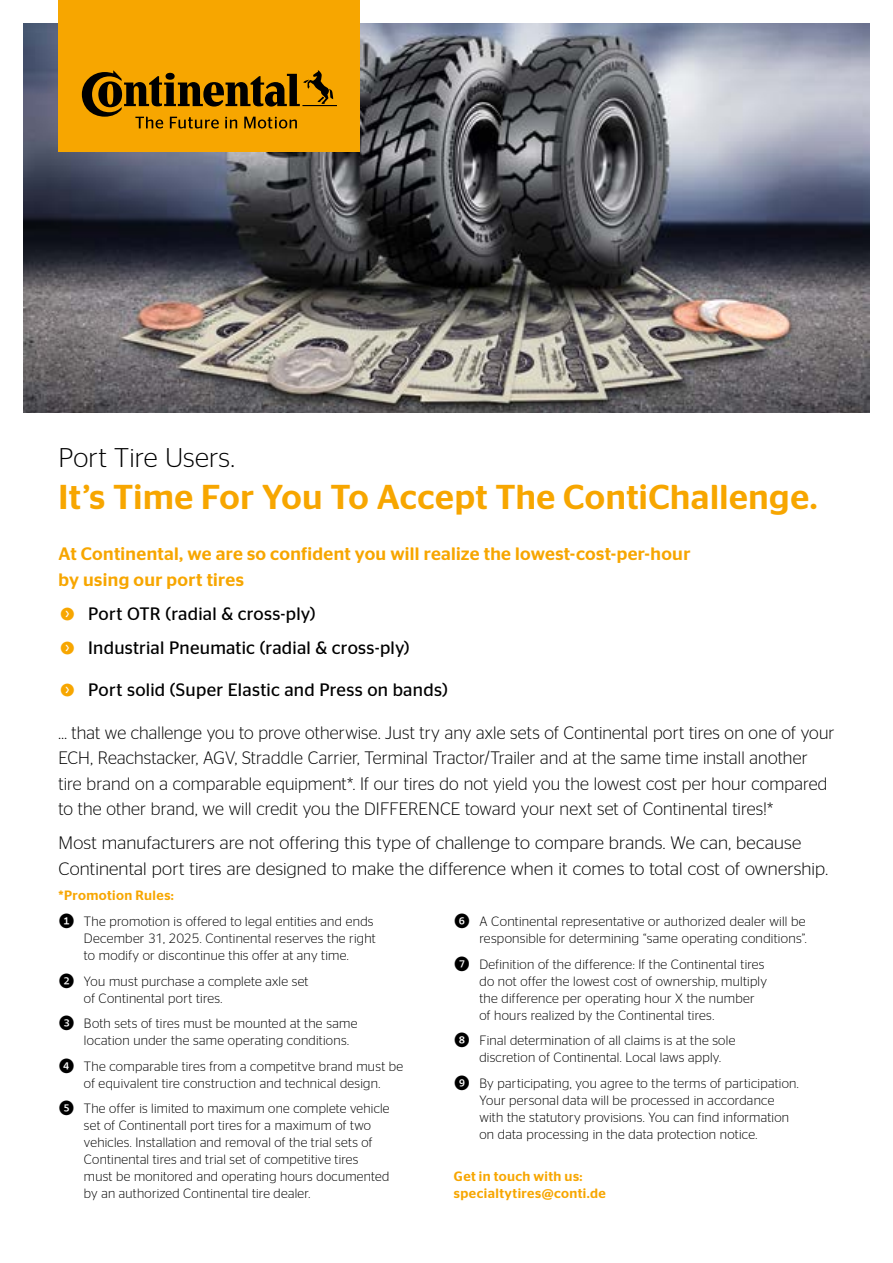
<style>
.page{position:relative;width:893px;height:1263px;background:#fff}
.page>*{position:absolute;margin:0;border:0;box-sizing:border-box;transform-origin:0 0}
.t1{font:500 34.5px "Continental Stag Sans";letter-spacing:.015em;color:#f7a600}
.t2{font:300 27px "Continental Stag Sans";letter-spacing:.01em;color:#000}
.t3{font:300 18px/25.5px "Continental Stag Sans";letter-spacing:.005em;color:#000;scale:.96 1}
.t4{font:300 18px/25.5px "Continental Stag Sans";letter-spacing:.005em;color:#000}
.t5{font:18px/34px "Continental Stag Sans";letter-spacing:.015em;color:#000}
.t6{font:500 18px/25.5px "Continental Stag Sans";letter-spacing:.02em;color:#f7a600}
.t7{font:300 13.5px/17px "Continental Stag Sans";letter-spacing:.02em;color:#000}
.t8{font:300 13.5px/17px "Continental Stag Sans";letter-spacing:.02em;color:#000;scale:.96 1}
.t9{font:500 13.5px/17px "Continental Stag Sans";letter-spacing:.03em;color:#f7a600}
</style>
<div class="page">
<img style="left:23px;top:23px;width:847px;height:389px">
<div style="left:58px;top:0;width:302px;height:152px;background:#f7a600"></div>
<svg style="left:82px;top:70px;width:255px;height:59px"></svg>
<h2 class="t2" style="left:58px;top:442px;width:178px">Port Tire Users.</h2>
<h1 class="t1" style="left:58px;top:477px;width:761px">It’s Time For You To Accept The ContiChallenge.</h1>
<h3 class="t6" style="left:58px;top:541px;width:633px">At Continental, we are so confident you will realize the lowest-cost-per-hour by using our port tires</h3>
<h3 class="t5" style="left:88px;top:596px;width:323px">Port OTR (radial &amp; cross-ply)<br>Industrial Pneumatic (radial &amp; cross-ply)</h3>
<h3 class="t5" style="left:88px;top:673px;width:361px">Port solid (Super Elastic and Press on bands)</h3>
<p class="t3" style="left:58px;top:720px;width:810px">... that we challenge you to prove otherwise. Just try any axle sets of Continental port tires on one of your ECH, Reachstacker, AGV, Straddle Carrier, Terminal Tractor/Trailer and at the same time install another tire brand on a comparable equipment*. If our tires do not yield you the lowest cost per hour compared to the other brand, we will credit you the DIFFERENCE toward your next set of Continental tires!*</p>
<h3 class="t4" style="left:58px;top:830px;width:771px">Most manufacturers are not offering this type of challenge to compare brands. We can, because<br>Continental port tires are designed to make the difference when it comes to total cost of ownership.</h3>
<p class="t9" style="left:58px;top:887px;width:117px">*Promotion Rules:</p>
<p class="t7" style="left:84px;top:913px;width:293px">The promotion is offered to legal entities and ends<br>December 31, 2025. Continental reserves the right to modify or discontinue this offer at any time.</p>
<p class="t7" style="left:84px;top:972px;width:226px">You must purchase a complete axle set of Continental port tires.</p>
<p class="t7" style="left:84px;top:1015px;width:275px;text-indent:-26px">✓ Both sets of tires must be mounted at the same location under the same operating conditions.</p>
<p class="t7" style="left:58px;top:1057px;width:346px;text-align:center">✔ The comparable tires from a competitve brand must be of equivalent tire construction and technical design.</p>
<p class="t8" style="left:84px;top:1100px;width:320px">The offer is limited to maximum one complete vehicle set of Continentall port tires for a maximum of two vehicles. Installation and removal of the trial sets of Continental tires and trial set of competitive tires must be monitored and operating hours documented by an authorized Continental tire dealer.</p>
<p class="t7" style="left:479px;top:913px;width:329px">A Continental representative or authorized dealer will be responsible for determining “same operating conditions”.</p>
<p class="t7" style="left:479px;top:955px;width:289px">Definition of the difference: If the Continental tires do not offer the lowest cost of ownership, multiply the difference per operating hour X the number of hours realized by the Continental tires.</p>
<p class="t7" style="left:479px;top:1032px;width:257px">Final determination of all claims is at the sole discretion of Continental. Local laws apply.</p>
<p class="t7" style="left:479px;top:1074px;width:321px">By participating, you agree to the terms of participation.<br>Your personal data will be processed in accordance with the statutory provisions. You can find information on data processing in the data protection notice.</p>
<p class="t9" style="left:454px;top:1168px;width:153px">Get in touch with us: specialtytires@conti.de</p>
</div>
